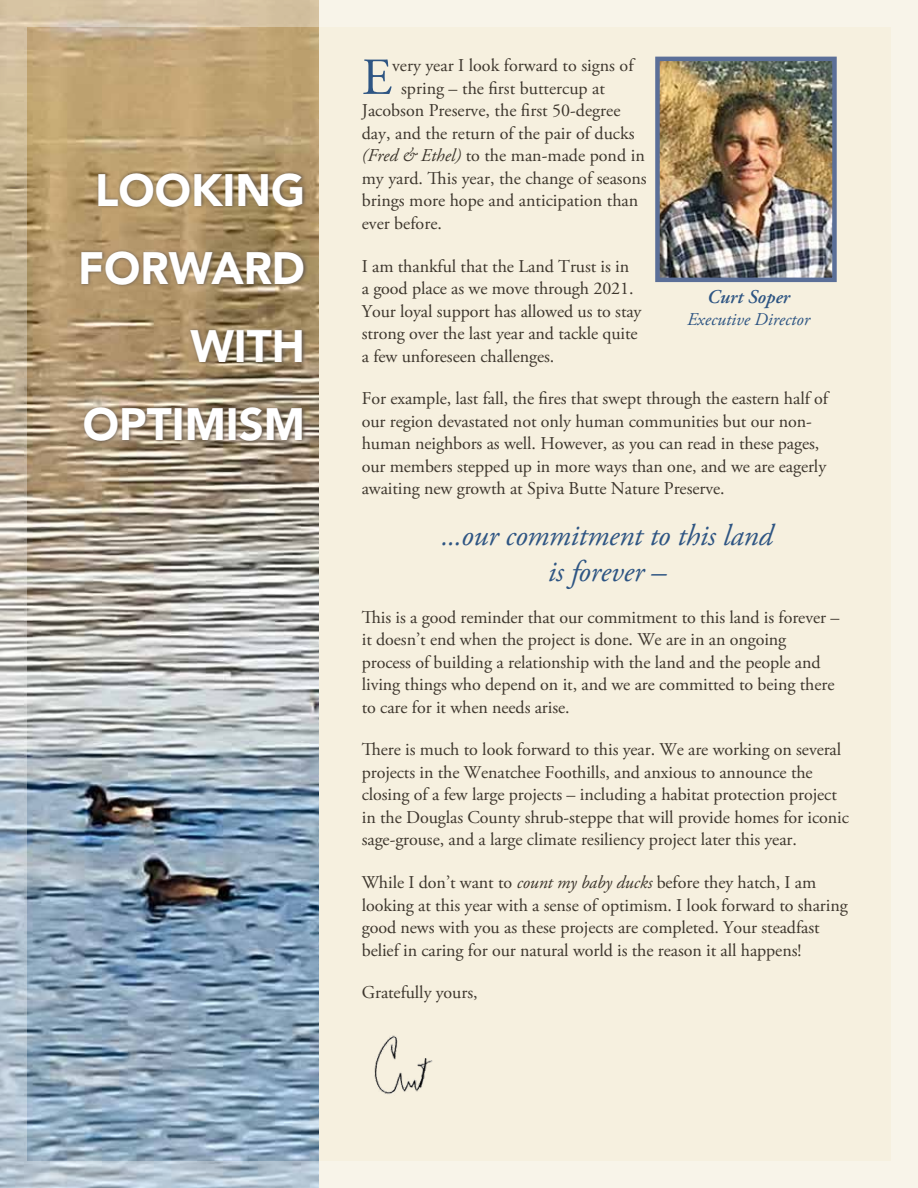
<style>
.page{position:relative;width:918px;height:1188px;background:#fff}
.page>*{position:absolute;margin:0;border:0;box-sizing:border-box;transform-origin:0 0}
.t1{font:51.9px "Adobe Garamond Pro";color:#2e5583}
.t2{font:900 45px/78px "Avenir LT Std";color:#fff;text-align:right}
.t3{font:italic 30px/36px "Adobe Garamond Pro";letter-spacing:-.005em;color:#2e5583;text-align:center}
.t4{font:italic 600 19.5px "Adobe Garamond Pro";color:#2e5583}
.t5{font:18px/22.5px "Adobe Garamond Pro";letter-spacing:-.005em;color:#3d362d}
.t6{font:italic 18px "Adobe Garamond Pro";color:#2e5583}
.s1{font-style:italic}
</style>
<div class="page">
<img style="left:0;top:0;width:918px;height:1188px">
<h2 class="t2" style="left:78px;top:151px;width:228px">LOOKING<br>FORWARD<br>WITH<br>OPTIMISM</h2>
<h1 class="t1" style="left:362px;top:46px;width:32px">E</h1>
<p class="t5" style="left:392px;top:55px;width:243px">very year I look forward to signs of</p>
<p class="t5" style="left:401px;top:78px;width:205px">spring – the first buttercup at</p>
<p class="t5" style="left:362px;top:100px;width:260px">Jacobson Preserve, the first 50-degree</p>
<p class="t5" style="left:362px;top:123px;width:274px">day, and the return of the pair of ducks</p>
<p class="t5" style="left:362px;top:145px;width:285px"><span class="s1">(Fred &amp; Ethel)</span> to the man-made pond in</p>
<p class="t5" style="left:362px;top:168px;width:286px">my yard. This year, the change of seasons</p>
<p class="t5" style="left:362px;top:190px;width:278px">brings more hope and anticipation than</p>
<p class="t5" style="left:362px;top:213px;width:82px">ever before.</p>
<p class="t5" style="left:362px;top:255px;width:281px">I am thankful that the Land Trust is in<br>a good place as we move through 2021.<br>Your loyal support has allowed us to stay strong over the last year and tackle quite a few unforeseen challenges.</p>
<p class="t5" style="left:362px;top:388px;width:468px">For example, last fall, the fires that swept through the eastern half of our region devastated not only human communities but our non&shy;human neighbors as well. However, as you can read in these pages, our members stepped up in more ways than one, and we are eagerly awaiting new growth at Spiva Butte Nature Preserve.</p>
<p class="t4" style="left:707px;top:286px;width:84px">Curt Soper</p>
<p class="t6" style="left:687px;top:308px;width:124px">Executive Director</p>
<h3 class="t3" style="left:441px;top:518px;width:333px">...our commitment to this land is forever –</h3>
<p class="t5" style="left:362px;top:606px;width:479px">This is a good reminder that our commitment to this land is forever – it doesn’t end when the project is done. We are in an ongoing process of building a relationship with the land and the people and living things who depend on it, and we are committed to being there to care for it when needs arise.</p>
<p class="t5" style="left:362px;top:739px;width:489px">There is much to look forward to this year. We are working on several projects in the Wenatchee Foothills, and anxious to announce the closing of a few large projects – including a habitat protection project in the Douglas County shrub-steppe that will provide homes for iconic sage-grouse, and a large climate resiliency project later this year.</p>
<p class="t5" style="left:362px;top:872px;width:487px">While I don’t want to <span class="s1">count my baby ducks</span> before they hatch, I am looking at this year with a sense of optimism. I look forward to sharing good news with you as these projects are completed. Your steadfast belief in caring for our natural world is the reason it all happens!</p>
<p class="t5" style="left:362px;top:982px;width:117px">Gratefully yours,</p>
</div>
